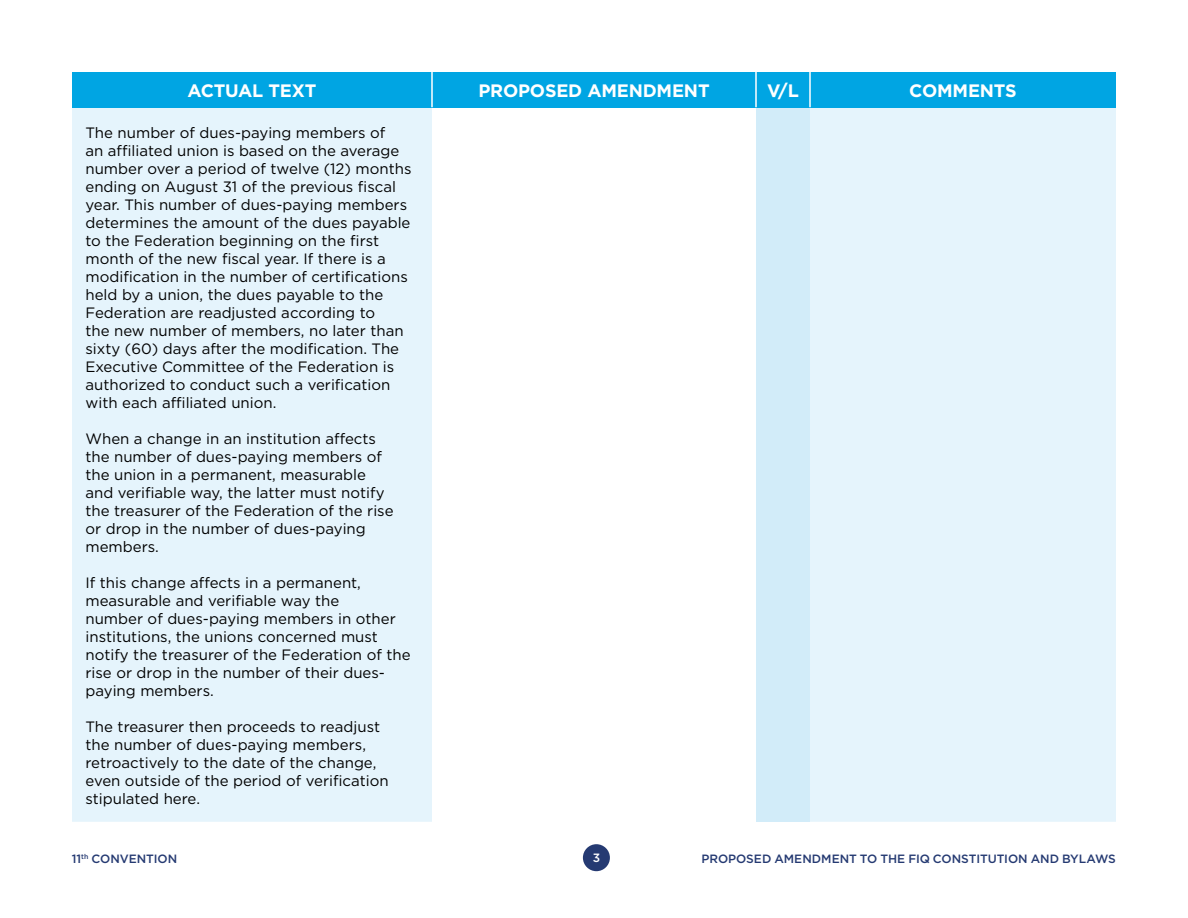
<style>
.page{position:relative;width:1188px;height:918px;background:#fff}
.page>*{position:absolute;margin:0;border:0;box-sizing:border-box;transform-origin:0 0}
.t1{font:700 18px "Gotham";letter-spacing:-.01em;color:#fff}
.t2{font:15px/18px "Gotham";color:#000}
.t3{font:500 12px "Gotham";color:#253a72}
.t4{font:500 12px "Gotham";color:#fff}
</style>
<div class="page">
<div style="left:583px;top:844px;width:27px;height:27px;background:#253a72;border-radius:50%"></div>
<div style="left:72px;top:72px;width:1044px;height:36px;background:#00a5e3"></div>
<div style="left:72px;top:108px;width:1044px;height:714px;background:#e5f4fc"></div>
<div style="left:432px;top:108px;width:324px;height:714px;background:#fff"></div>
<div style="left:756px;top:108px;width:54px;height:714px;background:#d2ecf9"></div>
<hr style="left:431px;top:72px;width:2px;height:35px;background:#fff">
<hr style="left:755px;top:72px;width:2px;height:35px;background:#fff">
<hr style="left:809px;top:72px;width:2px;height:35px;background:#fff">
<p class="t1" style="left:187px;top:81px;width:129px">ACTUAL TEXT</p>
<p class="t1" style="left:478px;top:81px;width:66px">PROPOSED</p>
<p class="t1" style="left:587px;top:81px;width:29px">AMENDMENT</p>
<p class="t1" style="left:767px;top:81px;width:31px">V/L</p>
<p class="t1" style="left:909px;top:81px;width:28px">COMMENTS</p>
<p class="t2" style="left:86px;top:123px;width:328px">The number of dues-paying members of<br>an affiliated union is based on the average number over a period of twelve (12) months ending on August 31 of the previous fiscal year. This number of dues-paying members determines the amount of the dues payable to the Federation beginning on the first month of the new fiscal year. If there is a modification in the number of certifications held by a union, the dues payable to the Federation are readjusted according to<br>the new number of members, no later than sixty (60) days after the modification. The Executive Committee of the Federation is authorized to conduct such a verification with each affiliated union.</p>
<p class="t2" style="left:86px;top:429px;width:310px">When a change in an institution affects the number of dues-paying members of the union in a permanent, measurable and verifiable way, the latter must notify the treasurer of the Federation of the rise or drop in the number of dues-paying members.</p>
<p class="t2" style="left:86px;top:573px;width:327px">If this change affects in a permanent, measurable and verifiable way the<br>number of dues-paying members in other institutions, the unions concerned must notify the treasurer of the Federation of the rise or drop in the number of their dues&shy;paying members.</p>
<p class="t2" style="left:86px;top:717px;width:305px">The treasurer then proceeds to readjust the number of dues-paying members, retroactively to the date of the change, even outside of the period of verification stipulated here.</p>
<p class="t4" style="left:593px;top:851px;width:9px">3</p>
<p class="t3" style="left:72px;top:852px;width:107px">11<sup>TH</sup> CONVENTION</p>
<p class="t3" style="left:702px;top:852px;width:416px">PROPOSED AMENDMENT TO THE FIQ CONSTITUTION AND BYLAWS</p>
</div>
